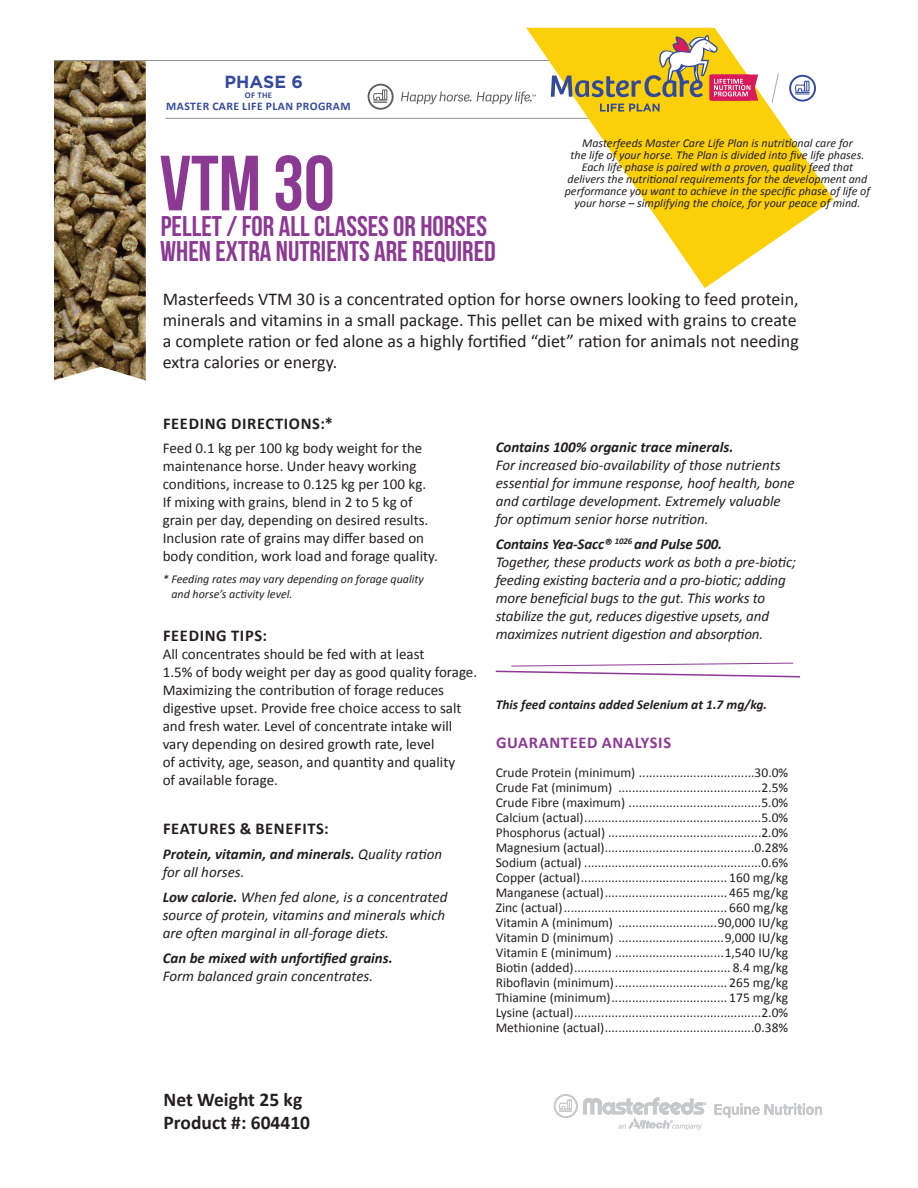
<style>
.page{position:relative;width:918px;height:1188px;background:#fff}
.page>*{position:absolute;margin:0;border:0;box-sizing:border-box;transform-origin:0 0}
.t1{font:78px "Bebas Neue";color:#8c3994}
.t2{font:28.5px/25.5px "Bebas Neue";color:#8c3994}
.t3{font:700 19.5px/22.5px "Calibri";color:#231f20}
.t4{font:18px/21px "Calibri";color:#231f20}
.t5{font:700 17.55px "Gotham";color:#354a9c}
.t6{font:700 16.5px "Calibri";letter-spacing:.04em;color:#231f20}
.t7{font:700 16.5px "Calibri";letter-spacing:.04em;color:#8c3994}
.t8{font:15px/18px "Calibri";color:#231f20}
.t9{font:italic 15px/18px "Calibri";color:#231f20}
.t10{font:italic 700 15px/18px "Calibri";color:#231f20}
.t11{font:13.5px/15px "Calibri";color:#231f20;text-align:justify}
.t12{font:italic 700 13.5px "Calibri";color:#231f20}
.t13{font:italic 12px/12px "Calibri";color:#231f20}
.t14{font:700 11.7px "Calibri";letter-spacing:.04em;color:#354a9c}
.t15{font:700 8.7px "Calibri";color:#354a9c}
.s1{font-weight:400}
.s2{font-weight:700}
</style>
<div class="page">
<svg style="left:495px;top:662px;width:306px;height:16px"></svg>
<img style="left:54px;top:61px;width:92px;height:319px">
<hr style="left:165px;top:118px;width:455px;height:1px;background:#8f9194">
<hr style="left:54px;top:60px;width:557px;height:1px;background:#8f9194">
<svg style="left:526px;top:28px;width:308px;height:260px"></svg>
<svg style="left:551px;top:35px;width:207px;height:77px;background:#dfb949"></svg>
<svg style="left:789px;top:75px;width:27px;height:27px"></svg>
<svg style="left:771px;top:73px;width:8px;height:30px"></svg>
<svg style="left:401px;top:91px;width:135px;height:13px"></svg>
<svg style="left:368px;top:84px;width:26px;height:26px"></svg>
<svg style="left:554px;top:1094px;width:152px;height:36px"></svg>
<svg style="left:715px;top:1104px;width:107px;height:14px"></svg>
<p class="t5" style="left:225px;top:70px;width:80px">PHASE 6</p>
<p class="t15" style="left:245px;top:90px;width:29px">OF THE</p>
<p class="t14" style="left:166px;top:98px;width:186px">MASTER CARE LIFE PLAN PROGRAM</p>
<h1 class="t1" style="left:160px;top:141px;width:177px">VTM 30</h1>
<h2 class="t2" style="left:160px;top:213px;width:337px">PELLET / FOR ALL CLASSES OR HORSES<br>WHEN EXTRA NUTRIENTS ARE REQUIRED</h2>
<p class="t13" style="left:565px;top:136px;width:307px;text-align:center">Masterfeeds Master Care Life Plan is nutritional care for<br>the life of your horse. The Plan is divided into five life phases.<br>Each life phase is paired with a proven, quality feed that delivers the nutritional requirements for the development and performance you want to achieve in the specific phase of life of your horse – simplifying the choice, for your peace of mind.</p>
<p class="t4" style="left:163px;top:289px;width:638px">Masterfeeds VTM 30 is a concentrated option for horse owners looking to feed protein, minerals and vitamins in a small package. This pellet can be mixed with grains to create a complete ration or fed alone as a highly fortified “diet” ration for animals not needing extra calories or energy.</p>
<p class="t6" style="left:163px;top:413px;width:172px">FEEDING DIRECTIONS:*</p>
<p class="t8" style="left:163px;top:439px;width:277px">Feed 0.1 kg per 100 kg body weight for the maintenance horse. Under heavy working conditions, increase to 0.125 kg per 100 kg.<br>If mixing with grains, blend in 2 to 5 kg of grain per day, depending on desired results.<br>Inclusion rate of grains may differ based on body condition, work load and forage quality.</p>
<p class="t13" style="left:171px;top:571px;width:254px;line-height:15px;text-indent:-9px">* Feeding rates may vary depending on forage quality and horse’s activity level.</p>
<p class="t6" style="left:163px;top:625px;width:106px">FEEDING TIPS:</p>
<p class="t8" style="left:163px;top:645px;width:316px">All concentrates should be fed with at least<br>1.5% of body weight per day as good quality forage.<br>Maximizing the contribution of forage reduces digestive upset. Provide free choice access to salt and fresh water. Level of concentrate intake will vary depending on desired growth rate, level<br>of activity, age, season, and quantity and quality<br>of available forage.</p>
<p class="t6" style="left:163px;top:818px;width:167px">FEATURES &amp; BENEFITS:</p>
<p class="t10" style="left:163px;top:845px;width:281px">Protein, vitamin, and minerals. <span class="s1">Quality ration for all horses.</span></p>
<p class="t9" style="left:163px;top:887px;width:286px"><span class="s2">Low calorie.</span> When fed alone, is a concentrated source of protein, vitamins and minerals which are often marginal in all‐forage diets.</p>
<p class="t10" style="left:163px;top:949px;width:232px">Can be mixed with unfortified grains.</p>
<p class="t9" style="left:163px;top:966px;width:212px">Form balanced grain concentrates.</p>
<p class="t10" style="left:496px;top:438px;width:239px">Contains 100% organic trace minerals.</p>
<p class="t9" style="left:496px;top:456px;width:300px">For increased bio-availability of those nutrients essential for immune response, hoof health, bone and cartilage development. Extremely valuable for optimum senior horse nutrition.</p>
<p class="t9" style="left:496px;top:534px;width:302px"><span class="s2">Contains Yea-Sacc®</span> <sup>1026</sup> <span class="s2">and Pulse 500.<br></span>Together, these products work as both a pre-biotic; feeding existing bacteria and a pro-biotic; adding more beneficial bugs to the gut. This works to stabilize the gut, reduces digestive upsets, and maximizes nutrient digestion and absorption.</p>
<p class="t12" style="left:496px;top:696px;width:273px">This feed contains added Selenium at 1.7 mg/kg.</p>
<p class="t7" style="left:496px;top:732px;width:177px">GUARANTEED ANALYSIS</p>
<p class="t11" style="left:496px;top:765px;width:294px">Crude Protein (minimum) ..................................30.0% Crude Fat (minimum) ..........................................2.5% Crude Fibre (maximum) .......................................5.0% Calcium (actual)....................................................5.0% Phosphorus (actual) .............................................2.0% Magnesium (actual)............................................0.28% Sodium (actual) ....................................................0.6% Copper (actual)........................................... 160 mg/kg Manganese (actual).................................... 465 mg/kg Zinc (actual)................................................ 660 mg/kg Vitamin A (minimum) .............................90,000 IU/kg Vitamin D (minimum) ...............................9,000 IU/kg Vitamin E (minimum) ................................1,540 IU/kg Biotin (added).............................................. 8.4 mg/kg Riboflavin (minimum)................................. 265 mg/kg Thiamine (minimum).................................. 175 mg/kg Lysine (actual).......................................................2.0% Methionine (actual)............................................0.38%</p>
<h3 class="t3" style="left:164px;top:1088px;width:148px">Net Weight 25 kg<br>Product #: 604410</h3>
</div>
